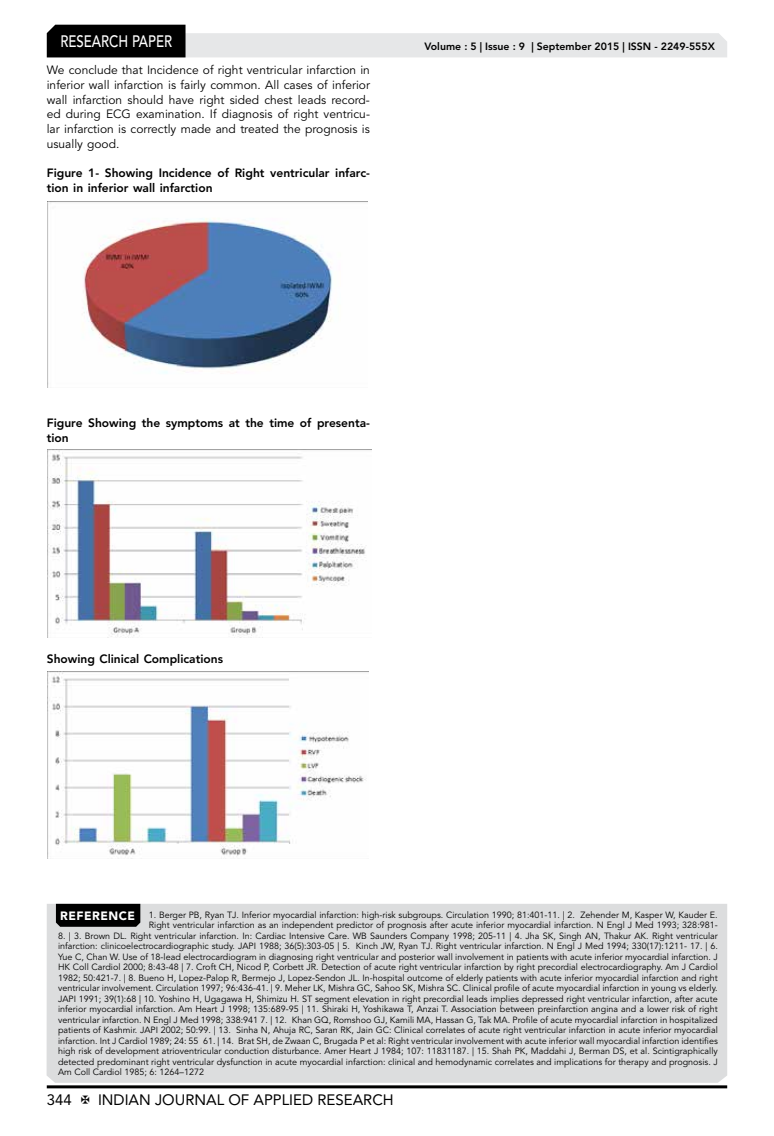
<style>
.page{position:relative;width:774px;height:1136px;background:#fff}
.page>*{position:absolute;margin:0;border:0;box-sizing:border-box;transform-origin:0 0}
.t1{font:500 16.5px "Avenir LT Std";color:#fff;scale:.8 1}
.t2{font:15px "Avenir LT Std";color:#000}
.t3{font:12px/14.7px "Avenir LT Std";color:#000;text-align:justify}
.t4{font:800 12px/14.7px "Avenir LT Std";color:#000}
.t5{font:800 10.5px "Avenir LT Std";color:#000}
.t6{font:9px/10.5px "Avenir LT Std";color:#000;text-align:right}
.s1{font-weight:900;font-size:12px;color:#fff}
</style>
<div class="page">
<hr style="left:47px;top:1085px;width:680px;height:3px;background:#000">
<svg style="left:47px;top:25px;width:680px;height:32px"></svg>
<div style="left:47px;top:903px;width:680px;height:179px;background:#dcddde"></div>
<div style="left:56px;top:903px;width:84px;height:23px;background:#000"></div>
<img style="left:47px;top:201px;width:321px;height:187px">
<img style="left:47px;top:449px;width:324px;height:189px">
<img style="left:47px;top:671px;width:321px;height:187px">
<h1 class="t1" style="left:60px;top:32px;width:139px">RESEARCH PAPER</h1>
<p class="t3" style="left:47px;top:63px;width:325px">We conclude that Incidence of right ventricular infarction in inferior wall infarction is fairly common. All cases of inferior wall infarction should have right sided chest leads record&shy;ed during ECG examination. If diagnosis of right ventricu&shy;lar infarction is correctly made and treated the prognosis is usually good.</p>
<h3 class="t4" style="left:47px;top:166px;width:325px">Figure 1- Showing Incidence of Right ventricular infarc&shy;tion in inferior wall infarction</h3>
<p class="t5" style="left:424px;top:41px;width:292px">Volume : 5 | Issue : 9 | September 2015 | ISSN - 2249-555X</p>
<h3 class="t4" style="left:47px;top:416px;width:325px">Figure Showing the symptoms at the time of presenta&shy;tion</h3>
<h3 class="t4" style="left:47px;top:651px;width:178px">Showing Clinical Complications</h3>
<p class="t6" style="left:60px;top:909px;width:659px"><span class="s1">REFERENCE</span> 1. Berger PB, Ryan TJ. Inferior myocardial infarction: high-risk subgroups. Circulation 1990; 81:401-11. | 2. Zehender M, Kasper W, Kauder E.<br>Right ventricular infarction as an independent predictor of prognosis after acute inferior myocardial infarction. N Engl J Med 1993; 328:981-</p>
<p class="t6" style="left:58px;top:930px;width:661px;text-align:justify">8. | 3. Brown DL. Right ventricular infarction. In: Cardiac Intensive Care. WB Saunders Company 1998; 205-11 | 4. Jha SK, Singh AN, Thakur AK. Right ventricular infarction: clinicoelectrocardiographic study. JAPI 1988; 36(5):303-05 | 5. Kinch JW, Ryan TJ. Right ventricular infarction. N Engl J Med 1994; 330(17):1211- 17. | 6.<br>Yue C, Chan W. Use of 18-lead electrocardiogram in diagnosing right ventricular and posterior wall involvement in patients with acute inferior myocardial infarction. J HK Coll Cardiol 2000; 8:43-48 | 7. Croft CH, Nicod P, Corbett JR. Detection of acute right ventricular infarction by right precordial electrocardiography. Am J Cardiol 1982; 50:421-7. | 8. Bueno H, Lopez-Palop R, Bermejo J, Lopez-Sendon JL. In-hospital outcome of elderly patients with acute inferior myocardial infarction and right ventricular involvement. Circulation 1997; 96:436-41. | 9. Meher LK, Mishra GC, Sahoo SK, Mishra SC. Clinical profile of acute myocardial infarction in young vs elderly.<br>JAPI 1991; 39(1):68 | 10. Yoshino H, Ugagawa H, Shimizu H. ST segment elevation in right precordial leads implies depressed right ventricular infarction, after acute inferior myocardial infarction. Am Heart J 1998; 135:689-95 | 11. Shiraki H, Yoshikawa T, Anzai T. Association between preinfarction angina and a lower risk of right ventricular infarction. N Engl J Med 1998; 338:941 7. | 12. Khan GQ, Romshoo GJ, Kamili MA, Hassan G, Tak MA. Profile of acute myocardial infarction in hospitalized patients of Kashmir. JAPI 2002; 50:99. | 13. Sinha N, Ahuja RC, Saran RK, Jain GC: Clinical correlates of acute right ventricular infarction in acute inferior myocardial infarction. Int J Cardiol 1989; 24: 55―61. | 14. Brat SH, de Zwaan C, Brugada P et al: Right ventricular involvement with acute inferior wall myocardial infarction identifies high risk of development atrioventricular conduction disturbance. Amer Heart J 1984; 107: 11831187. | 15. Shah PK, Maddahi J, Berman DS, et al. Scintigraphically detected predominant right ventricular dysfunction in acute myocardial infarction: clinical and hemodynamic correlates and implications for therapy and prognosis. J Am Coll Cardiol 1985; 6: 1264–1272</p>
<h2 class="t2" style="left:47px;top:1090px;width:27px">344</h2>
<h2 class="t2" style="left:98px;top:1090px;width:297px">INDIAN JOURNAL OF APPLIED RESEARCH</h2>
</div>
